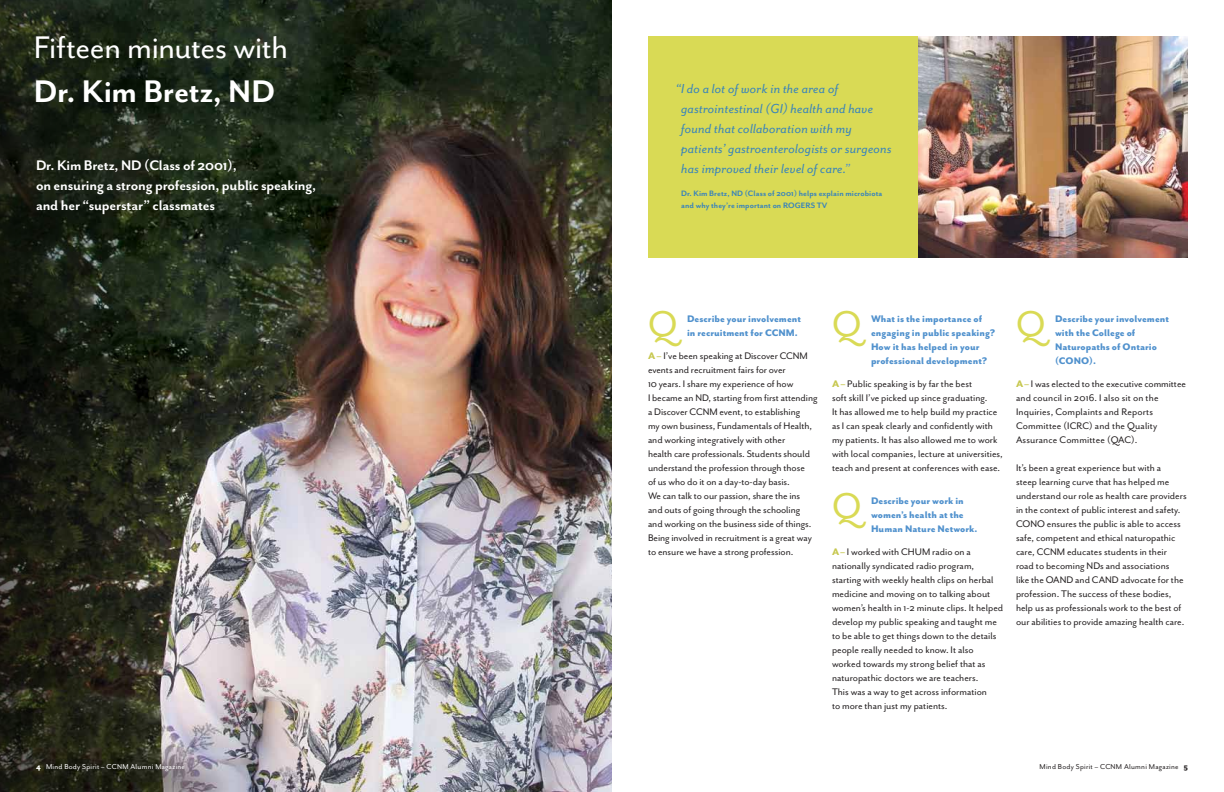
<style>
.page{position:relative;width:1224px;height:792px;background:#fff}
.page>*{position:absolute;margin:0;border:0;box-sizing:border-box;transform-origin:0 0}
.t1{font:41px "Mr Eaves San OT";color:#d9da55}
.t2{font:36px "Mr Eaves San OT";letter-spacing:-.015em;color:#fff}
.t3{font:700 36px "Mr Eaves San OT";letter-spacing:-.005em;color:#fff}
.t4{font:700 16px/20px "Mr Eaves San OT";letter-spacing:-.01em;color:#fff}
.t5{font:italic 15px/20px "Mr Eaves San OT";letter-spacing:.015em;color:#3883bb}
.t6{font:11px/14px "Mr Eaves San OT";color:#231f20}
.t7{font:800 11px/14px "Mr Eaves San OT";letter-spacing:.005em;color:#5091cd}
.t8{font:700 9px/12px "Mr Eaves San OT";letter-spacing:.01em;color:#3883bb}
.t9{font:8.2px "Mr Eaves San OT";letter-spacing:.03em;color:#231f20}
.t10{font:8.2px "Mr Eaves San OT";letter-spacing:.03em;color:#fff}
.s1{font-weight:800}
.s2{color:#5091cd}
.s3{font-weight:800;color:#c6c74e}
.s4{font-weight:800;color:#5091cd}
</style>
<div class="page">
<img style="left:193px;top:0;width:419px;height:792px">
<svg style="left:0;top:0;width:193px;height:792px;background:#272b1e"></svg>
<div style="left:648px;top:36px;width:540px;height:221px;background:#d9da55"></div>
<img style="left:918px;top:36px;width:270px;height:221px">
<h2 class="t2" style="left:34px;top:28px;width:256px">Fifteen minutes with</h2>
<h2 class="t3" style="left:34px;top:72px;width:243px">Dr. Kim Bretz, ND</h2>
<h3 class="t4" style="left:36px;top:155px;width:282px">Dr. Kim Bretz, ND (Class of 2001),<br>on ensuring a strong profession, public speaking, and her “superstar” classmates</h3>
<p class="t10" style="left:36px;top:762px;width:151px"><span class="s1">4</span> Mind Body Spirit – CCNM Alumni Magazine</p>
<h3 class="t5" style="left:681px;top:78px;width:212px;text-indent:-6px">“I do a lot of work in the area of gastrointestinal (GI) health and have found that collaboration with my patients’ gastroenterologists or surgeons has improved their level of care.<span class="s2">”</span></h3>
<p class="t8" style="left:681px;top:188px;width:203px">Dr. Kim Bretz, ND (Class of 2001) helps explain microbiota and why they’re important on ROGERS TV</p>
<h1 class="t1" style="left:648px;top:301px;width:31px">Q</h1>
<p class="t7" style="left:687px;top:312px;width:116px">Describe your involvement in recruitment for CCNM.</p>
<p class="t6" style="left:648px;top:349px;width:171px"><span class="s3">A –</span> I’ve been speaking at Discover CCNM events and recruitment fairs for over<br>10 years. I share my experience of how<br>I became an ND, starting from first attending a Discover CCNM event, to establishing<br>my own business, Fundamentals of Health, and working integratively with other<br>health care professionals. Students should understand the profession through those<br>of us who do it on a day-to-day basis.<br>We can talk to our passion, share the ins and outs of going through the schooling and working on the business side of things.<br>Being involved in recruitment is a great way to ensure we have a strong profession.</p>
<h1 class="t1" style="left:832px;top:301px;width:31px">Q</h1>
<p class="t7" style="left:871px;top:312px;width:126px">What is the importance of engaging in public speaking?<br>How it has helped in your professional development?</p>
<p class="t6" style="left:832px;top:377px;width:172px"><span class="s3">A –</span> Public speaking is by far the best<br>soft skill I’ve picked up since graduating.<br>It has allowed me to help build my practice as I can speak clearly and confidently with my patients. It has also allowed me to work with local companies, lecture at universities, teach and present at conferences with ease.</p>
<h1 class="t1" style="left:832px;top:483px;width:31px">Q</h1>
<p class="t7" style="left:871px;top:494px;width:108px">Describe your work in women’s health at the<br>Human Nature Network.</p>
<p class="t6" style="left:832px;top:545px;width:173px"><span class="s3">A –</span> I worked with CHUM radio on a nationally syndicated radio program, starting with weekly health clips on herbal medicine and moving on to talking about women’s health in 1-2 minute clips. It helped develop my public speaking and taught me to be able to get things down to the details people really needed to know. It also worked towards my strong belief that as naturopathic doctors we are teachers.<br>This was a way to get across information<br>to more than just my patients.</p>
<h1 class="t1" style="left:1016px;top:301px;width:31px">Q</h1>
<p class="t7" style="left:1055px;top:312px;width:116px">Describe your involvement with the College of<br>Naturopaths of Ontario (CONO</p>
<p class="t6" style="left:1016px;top:350px;width:172px;line-height:23px;text-indent:73px"><span class="s4">).<br></span><span class="s3">A –</span> I was elected to the executive committee</p>
<p class="t6" style="left:1016px;top:391px;width:144px">and council in 2016. I also sit on the Inquiries, Complaints and Reports Committee (ICRC) and the Quality Assurance Committee (QAC).</p>
<p class="t6" style="left:1016px;top:461px;width:172px">It’s been a great experience but with a<br>steep learning curve that has helped me understand our role as health care providers in the context of public interest and safety.<br>CONO ensures the public is able to access safe, competent and ethical naturopathic care, CCNM educates students in their road to becoming NDs and associations<br>like the OAND and CAND advocate for the profession. The success of these bodies, help us as professionals work to the best of our abilities to provide amazing health care.</p>
<p class="t9" style="left:1040px;top:762px;width:150px">Mind Body Spirit – CCNM Alumni Magazine <span class="s1">5</span></p>
</div>
